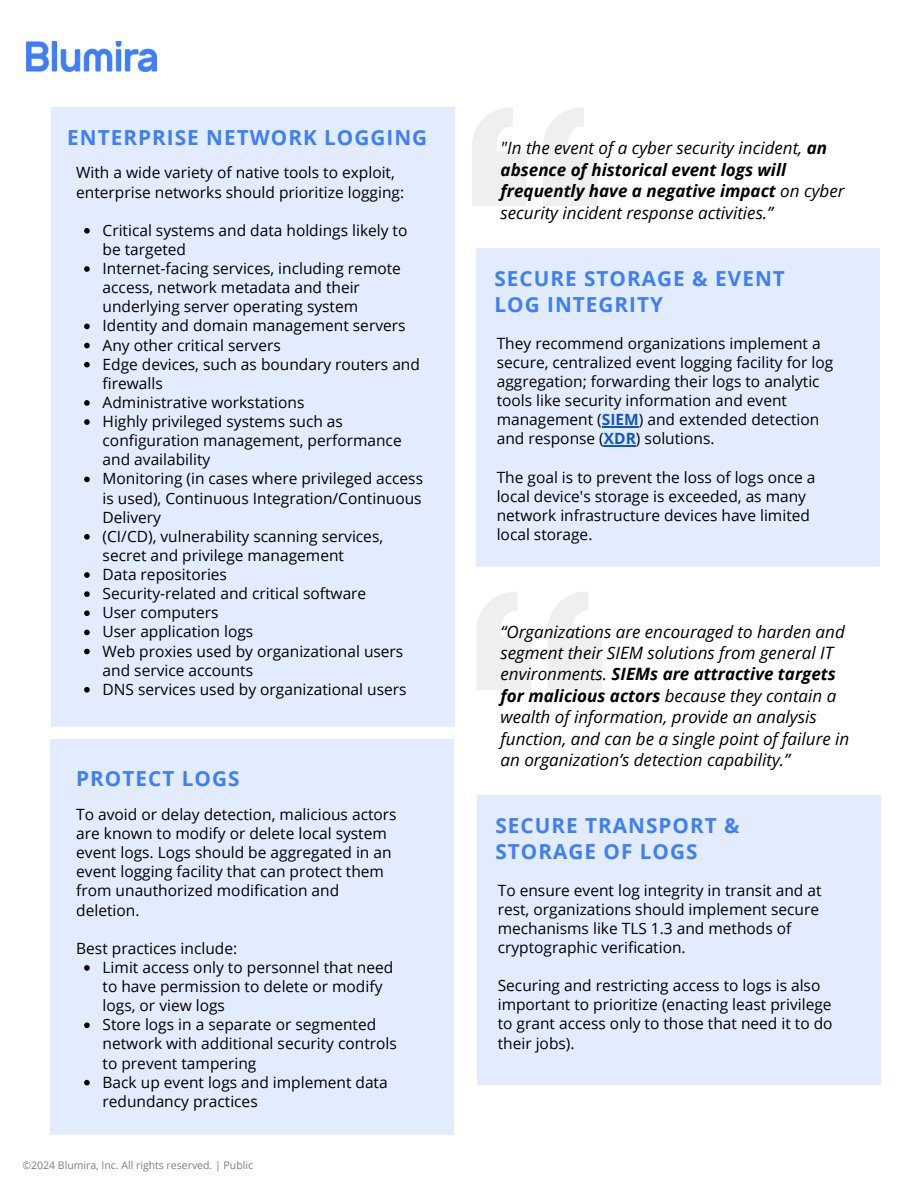
<style>
.page{position:relative;width:918px;height:1188px;background:#fff}
.page>*{position:absolute;margin:0;border:0;box-sizing:border-box;transform-origin:0 0}
.t1{font:700 20.7px/25.8px "Open Sans";letter-spacing:.05em;color:#3e7efb}
.t2{font:italic 16.95px/21.3px "Open Sans";color:#000}
.t3{font:15.45px/19.2px "Open Sans";color:#000}
.t4{font:10.5px "Open Sans";color:#7d7e7e}
.s1{font-weight:700}
.s2{font-weight:700;color:#15c}
</style>
<div class="page">
<img style="left:26px;top:42px;width:131px;height:29px">
<div style="left:52px;top:108px;width:403px;height:619px;background:#e3ecfe"></div>
<svg style="left:84px;top:228px;width:6px;height:6px"></svg>
<svg style="left:84px;top:266px;width:6px;height:6px"></svg>
<svg style="left:84px;top:324px;width:6px;height:5px"></svg>
<svg style="left:84px;top:343px;width:6px;height:5px"></svg>
<svg style="left:84px;top:362px;width:6px;height:5px"></svg>
<svg style="left:84px;top:400px;width:6px;height:6px"></svg>
<svg style="left:84px;top:419px;width:6px;height:6px"></svg>
<svg style="left:84px;top:477px;width:6px;height:5px"></svg>
<svg style="left:84px;top:534px;width:6px;height:6px"></svg>
<svg style="left:84px;top:572px;width:6px;height:6px"></svg>
<svg style="left:84px;top:591px;width:6px;height:6px"></svg>
<svg style="left:84px;top:610px;width:6px;height:6px"></svg>
<svg style="left:84px;top:630px;width:6px;height:5px"></svg>
<svg style="left:84px;top:649px;width:6px;height:5px"></svg>
<svg style="left:84px;top:687px;width:6px;height:6px"></svg>
<svg style="left:472px;top:108px;width:126px;height:97px"></svg>
<div style="left:476px;top:248px;width:404px;height:319px;background:#e3ecfe"></div>
<hr style="left:602px;top:426px;width:37px;height:1px;background:#15c">
<hr style="left:604px;top:445px;width:32px;height:2px;background:#15c">
<div style="left:50px;top:739px;width:404px;height:396px;background:#e3ecfe"></div>
<svg style="left:84px;top:965px;width:6px;height:6px"></svg>
<svg style="left:84px;top:1022px;width:6px;height:6px"></svg>
<svg style="left:84px;top:1080px;width:6px;height:5px"></svg>
<svg style="left:477px;top:592px;width:125px;height:98px"></svg>
<div style="left:477px;top:795px;width:404px;height:290px;background:#e3ecfe"></div>
<p class="t1" style="left:67px;top:124px;width:362px">ENTERPRISE NETWORK LOGGING</p>
<h2 class="t3" style="left:76px;top:163px;width:329px">With a wide variety of native tools to exploit, enterprise networks should prioritize logging:</h2>
<p class="t3" style="left:103px;top:220px;width:306px">Critical systems and data holdings likely to be targeted</p>
<p class="t3" style="left:103px;top:259px;width:300px">Internet-facing services, including remote access, network metadata and their underlying server operating system</p>
<p class="t3" style="left:103px;top:316px;width:304px">Identity and domain management servers</p>
<p class="t3" style="left:103px;top:335px;width:180px">Any other critical servers</p>
<p class="t3" style="left:103px;top:354px;width:319px">Edge devices, such as boundary routers and firewalls</p>
<p class="t3" style="left:103px;top:392px;width:203px">Administrative workstations</p>
<p class="t3" style="left:103px;top:412px;width:301px">Highly privileged systems such as configuration management, performance and availability</p>
<p class="t3" style="left:103px;top:469px;width:322px;text-align:justify">Monitoring (in cases where privileged access is used), Continuous Integration/Continuous Delivery</p>
<p class="t3" style="left:103px;top:526px;width:282px">(CI/CD), vulnerability scanning services, secret and privilege management</p>
<p class="t3" style="left:103px;top:565px;width:126px">Data repositories</p>
<p class="t3" style="left:103px;top:584px;width:265px">Security-related and critical software</p>
<p class="t3" style="left:103px;top:603px;width:117px">User computers</p>
<p class="t3" style="left:103px;top:622px;width:152px">User application logs</p>
<p class="t3" style="left:103px;top:641px;width:302px">Web proxies used by organizational users and service accounts</p>
<p class="t3" style="left:103px;top:679px;width:305px">DNS services used by organizational users</p>
<h2 class="t1" style="left:76px;top:765px;width:165px">PROTECT LOGS</h2>
<h2 class="t3" style="left:76px;top:804px;width:322px">To avoid or delay detection, malicious actors are known to modify or delete local system event logs. Logs should be aggregated in an event logging facility that can protect them from unauthorized modification and deletion.</h2>
<p class="t3" style="left:76px;top:938px;width:162px">Best practices include:</p>
<h2 class="t3" style="left:103px;top:957px;width:292px">Limit access only to personnel that need to have permission to delete or modify logs, or view logs</h2>
<h1 class="t3" style="left:103px;top:1015px;width:296px">Store logs in a separate or segmented network with additional security controls to prevent tampering</h1>
<h2 class="t3" style="left:103px;top:1072px;width:287px">Back up event logs and implement data redundancy practices</h2>
<p class="t4" style="left:22px;top:1158px;width:232px">©2024 Blumira, Inc. All rights reserved. | Public</p>
<h1 class="t2" style="left:501px;top:137px;width:345px">"In the event of a cyber security incident, <span class="s1">an absence of historical event logs will frequently have a negative impact</span> on cyber security incident response activities.”</h1>
<h2 class="t1" style="left:494px;top:265px;width:292px">SECURE STORAGE &amp; EVENT<br>LOG INTEGRITY</h2>
<h2 class="t3" style="left:497px;top:333px;width:338px">They recommend organizations implement a secure, centralized event logging facility for log aggregation; forwarding their logs to analytic tools like security information and event management (<span class="s2">SIEM</span>) and extended detection and response (<span class="s2">XDR</span>) solutions.</h2>
<h1 class="t3" style="left:497px;top:467px;width:320px">The goal is to prevent the loss of logs once a local device's storage is exceeded, as many network infrastructure devices have limited local storage.</h1>
<p class="t2" style="left:501px;top:620px;width:350px">“Organizations are encouraged to harden and segment their SIEM solutions from general IT environments. <span class="s1">SIEMs are attractive targets for malicious actors</span> because they contain a wealth of information, provide an analysis function, and can be a single point of failure in an organization’s detection capability.”</p>
<h2 class="t1" style="left:495px;top:812px;width:246px">SECURE TRANSPORT &amp;<br>STORAGE OF LOGS</h2>
<p class="t3" style="left:498px;top:880px;width:325px">To ensure event log integrity in transit and at rest, organizations should implement secure mechanisms like TLS 1.3 and methods of cryptographic verification.</p>
<h1 class="t3" style="left:498px;top:976px;width:336px">Securing and restricting access to logs is also important to prioritize (enacting least privilege to grant access only to those that need it to do their jobs).</h1>
</div>
